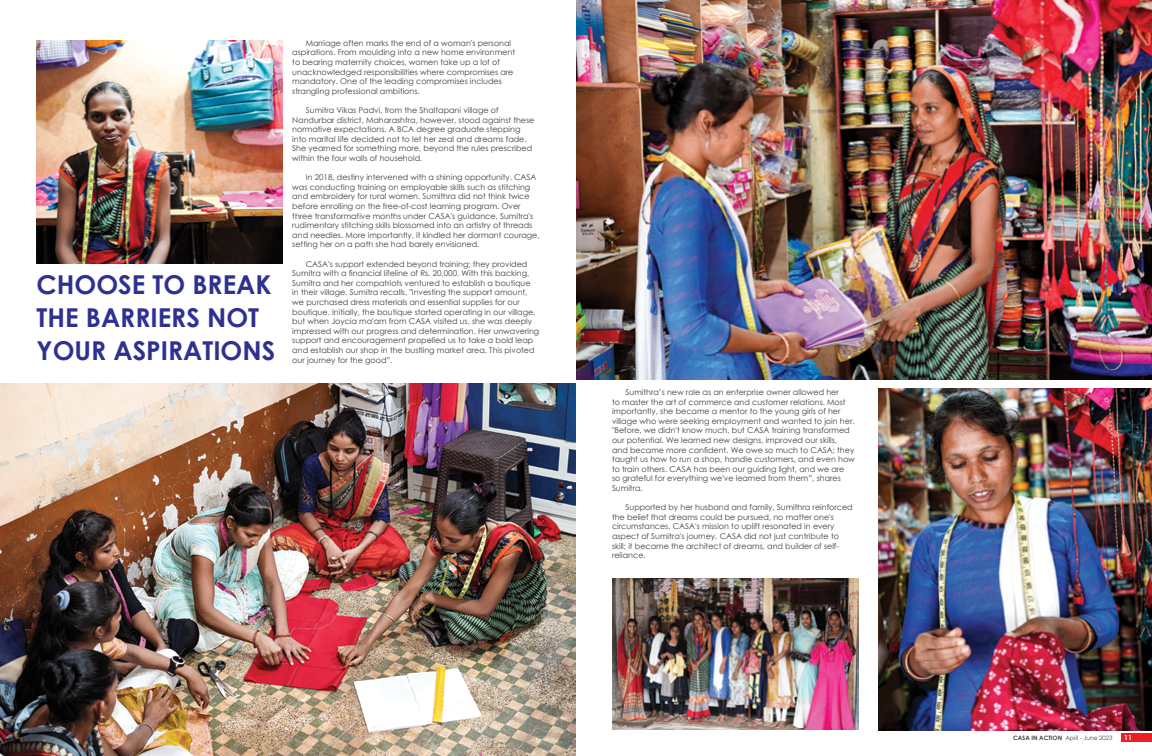
<style>
.page{position:relative;width:1152px;height:756px;background:#fff}
.page>*{position:absolute;margin:0;border:0;box-sizing:border-box;transform-origin:0 0}
.t1{font:700 26px/33px "Century Gothic";color:#2e3092}
.t2{font:8px/9.6px "Century Gothic";color:#414042}
.t3{font:700 7px "Century Gothic";color:#fff}
.t4{font:6px "Century Gothic";color:#414042}
.s1{font-weight:700}
</style>
<div class="page">
<div style="left:1122px;top:734px;width:30px;height:8px;background:#ed1d24"></div>
<img style="left:0;top:383px;width:576px;height:373px">
<img style="left:36px;top:40px;width:247px;height:224px">
<img style="left:576px;top:0;width:576px;height:380px">
<img style="left:879px;top:389px;width:273px;height:341px">
<img style="left:612px;top:579px;width:247px;height:150px">
<h1 class="t1" style="left:37px;top:267px;width:240px">CHOOSE TO BREAK<br>THE BARRIERS NOT<br>YOUR ASPIRATIONS</h1>
<p class="t2" style="left:292px;top:38px;width:224px;text-indent:13px">Marriage often marks the end of a woman's personal aspirations. From moulding into a new home environment to bearing maternity choices, women take up a lot of unacknowledged responsibilities where compromises are mandatory. One of the leading compromises includes strangling professional ambitions.</p>
<p class="t2" style="left:292px;top:105px;width:244px;text-indent:13px">Sumitra Vikas Padvi, from the Shaltapani village of Nandurbar district, Maharashtra, however, stood against these normative expectations. A BCA degree graduate stepping into marital life decided not to let her zeal and dreams fade.<br>She yearned for something more, beyond the rules prescribed within the four walls of household.</p>
<p class="t2" style="left:292px;top:172px;width:249px;text-indent:13px">In 2018, destiny intervened with a shining opportunity. CASA was conducting training on employable skills such as stitching and embroidery for rural women. Sumithra did not think twice before enrolling on the free-of-cost learning program. Over three transformative months under CASA's guidance, Sumitra's rudimentary stitching skills blossomed into an artistry of threads and needles. More importantly, it kindled her dormant courage, setting her on a path she had barely envisioned.</p>
<p class="t2" style="left:292px;top:259px;width:248px;text-indent:13px">CASA's support extended beyond training; they provided Sumitra with a financial lifeline of Rs. 20,000. With this backing, Sumitra and her compatriots ventured to establish a boutique<br>in their village. Sumitra recalls, "Investing the support amount, we purchased dress materials and essential supplies for our boutique. Initially, the boutique started operating in our village, but when Joycia ma'am from CASA visited us, she was deeply impressed with our progress and determination. Her unwavering support and encouragement propelled us to take a bold leap and establish our shop in the bustling market area. This pivoted our journey for the good”.</p>
<p class="t2" style="left:612px;top:387px;width:244px;text-indent:13px">Sumithra’s new role as an enterprise owner allowed her<br>to master the art of commerce and customer relations. Most importantly, she became a mentor to the young girls of her village who were seeking employment and wanted to join her. "Before, we didn't know much, but CASA training transformed our potential. We learned new designs, improved our skills, and became more confident. We owe so much to CASA; they taught us how to run a shop, handle customers, and even how to train others. CASA has been our guiding light, and we are<br>so grateful for everything we've learned from them”, shares Sumitra.</p>
<p class="t2" style="left:612px;top:502px;width:242px;text-indent:13px">Supported by her husband and family, Sumithra reinforced the belief that dreams could be pursued, no matter one's circumstances. CASA's mission to uplift resonated in every aspect of Sumitra's journey. CASA did not just contribute to skill; it became the architect of dreams, and builder of self&shy;reliance.</p>
<p class="t4" style="left:1013px;top:734px;width:101px"><span class="s1">CASA IN ACTION</span> April - June 2023</p>
<p class="t3" style="left:1124px;top:733px;width:9px">11</p>
</div>
